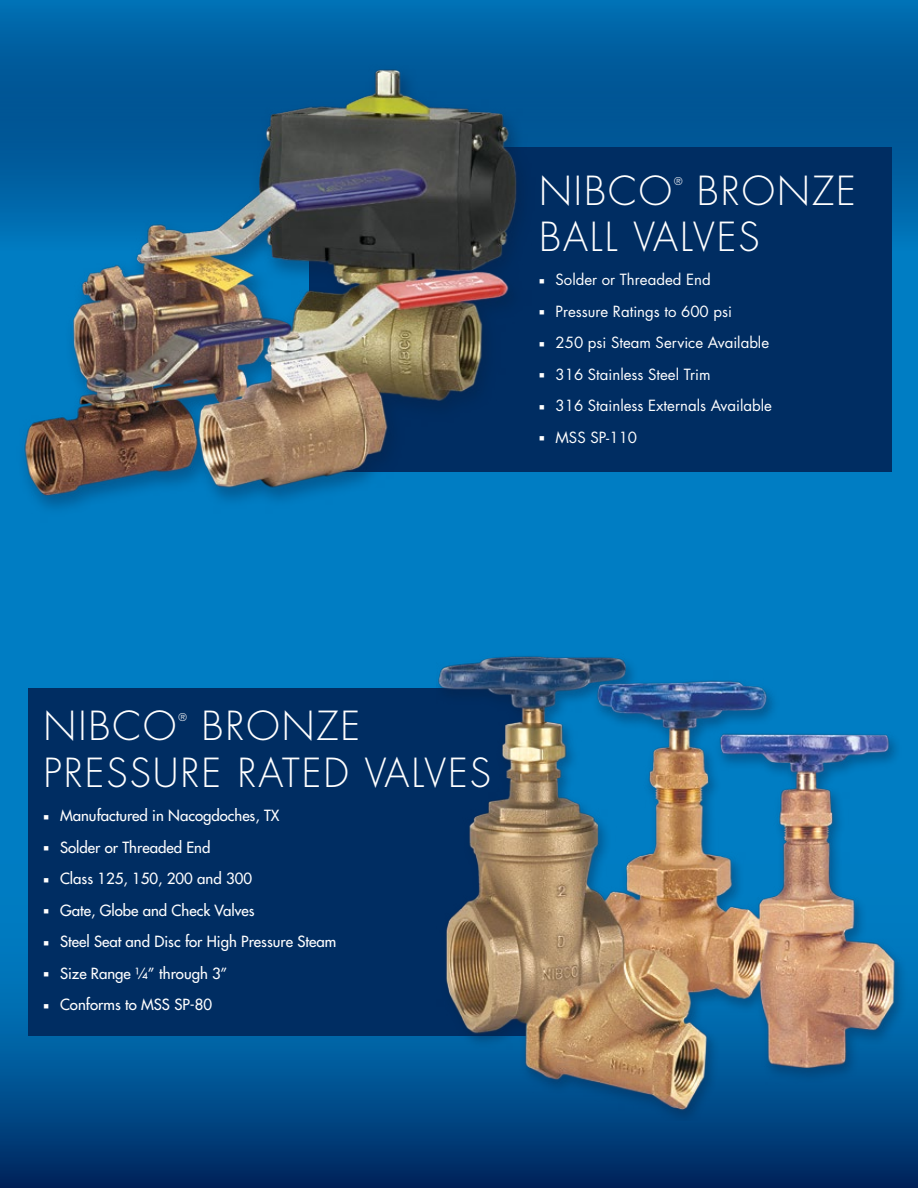
<style>
.page{position:relative;width:918px;height:1188px;background:#007dc3}
.page>*{position:absolute;margin:0;border:0;box-sizing:border-box;transform-origin:0 0}
.t1{font:300 39px/46.8px "Futura";letter-spacing:.05em;color:#fff}
.t2{font:15px "Futura";color:#fff}
.t3{font:15px "Futura";color:#fff}
.t4{font:300 10.5px "Futura";color:#fff}
</style>
<div class="page">
<svg style="left:0;top:0;width:918px;height:234px;background:#0060a2"></svg>
<svg style="left:0;top:981px;width:918px;height:207px;background:#00417d"></svg>
<div style="left:28px;top:688px;width:498px;height:347px;background:#002d62"></div>
<img style="left:436px;top:656px;width:476px;height:465px">
<div style="left:310px;top:147px;width:582px;height:325px;background:#002d62"></div>
<img style="left:8px;top:48px;width:545px;height:461px">
<h1 class="t1" style="left:539px;top:168px;width:318px;text-indent:158px">BRONZE<br>BALL VALVES</h1>
<p class="t3" style="left:539px;top:270px;width:173px">■ Solder or Threaded End</p>
<p class="t3" style="left:539px;top:301px;width:195px">■ Pressure Ratings to 600 psi</p>
<p class="t3" style="left:539px;top:333px;width:232px">■ 250 psi Steam Service Available</p>
<p class="t3" style="left:539px;top:364px;width:173px">■ 316 Stainless Steel Trim</p>
<p class="t3" style="left:539px;top:396px;width:235px">■ 316 Stainless Externals Available</p>
<p class="t3" style="left:539px;top:427px;width:100px">■ MSS SP-110</p>
<h1 class="t1" style="left:539px;top:168px;width:135px">NIBCO</h1>
<p class="t4" style="left:674px;top:175px;width:10px">®</p>
<h1 class="t1" style="left:44px;top:704px;width:449px;text-indent:158px">BRONZE<br>PRESSURE RATED VALVES</h1>
<p class="t2" style="left:44px;top:806px;width:237px">■ Manufactured in Nacogdoches, TX</p>
<p class="t2" style="left:44px;top:837px;width:168px">■ Solder or Threaded End</p>
<p class="t2" style="left:44px;top:869px;width:210px">■ Class 125, 150, 200 and 300</p>
<p class="t2" style="left:44px;top:900px;width:212px">■ Gate, Globe and Check Valves</p>
<p class="t2" style="left:44px;top:932px;width:294px">■ Steel Seat and Disc for High Pressure Steam</p>
<p class="t2" style="left:44px;top:963px;width:185px">■ Size Range ¼” through 3”</p>
<p class="t2" style="left:44px;top:995px;width:170px">■ Conforms to MSS SP-80</p>
<h1 class="t1" style="left:44px;top:704px;width:135px">NIBCO</h1>
<p class="t4" style="left:179px;top:711px;width:10px">®</p>
</div>
